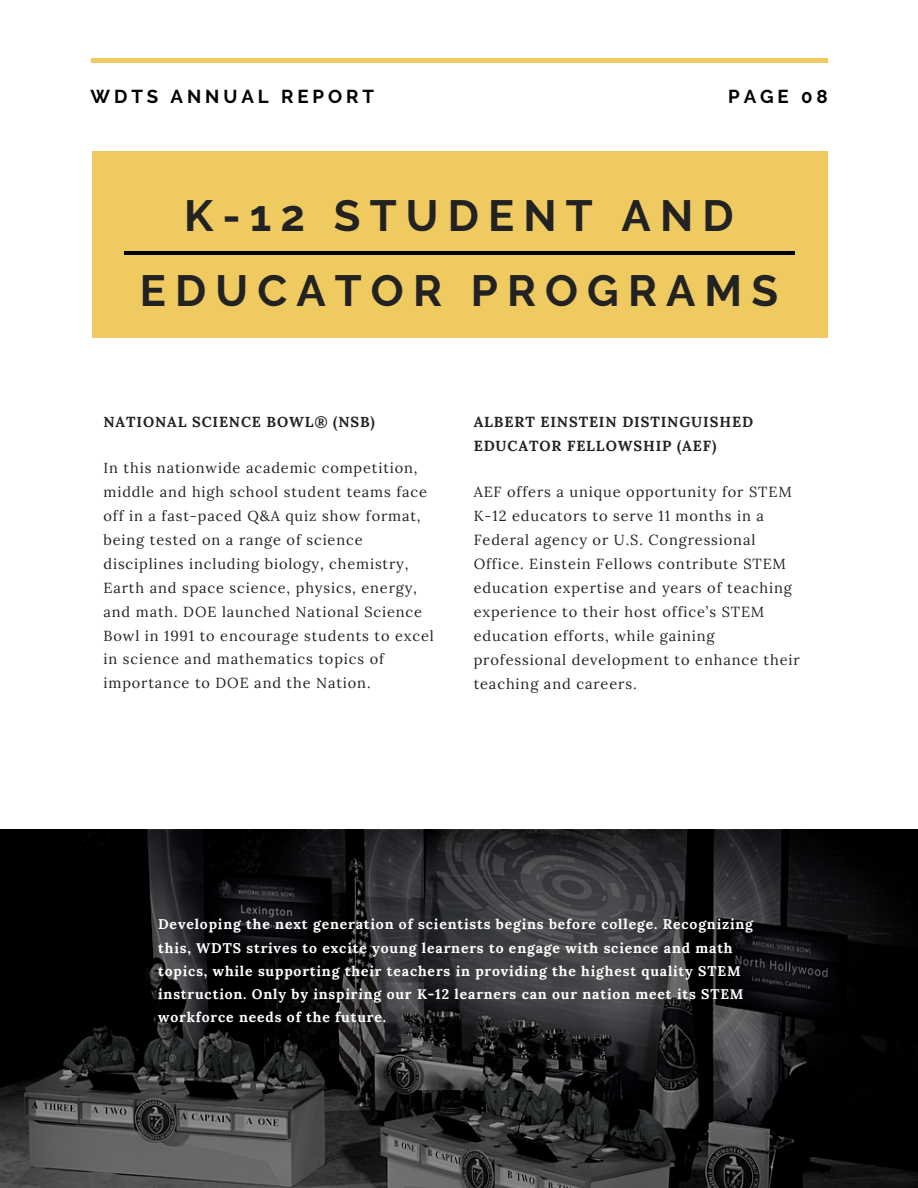
<style>
.page{position:relative;width:918px;height:1188px;background:#fff}
.page>*{position:absolute;margin:0;border:0;box-sizing:border-box;transform-origin:0 0}
.t1{font:700 43.65px/75.3px "Raleway";letter-spacing:.21em;color:#222;text-align:center}
.t2{font:700 18.6px "Raleway";letter-spacing:.21em;color:#000}
.t3{font:14.55px/24px "Lora";letter-spacing:.06em;color:#222}
.t4{font:700 14.55px/24px "Lora";letter-spacing:.06em;color:#222}
.t5{font:700 13.95px/23.2px "Lora";letter-spacing:.06em;color:#fff}
</style>
<div class="page">
<hr style="left:91px;top:59px;width:736px;height:3px;background:#eeca60">
<div style="left:92px;top:152px;width:736px;height:185px;background:#eeca60"></div>
<hr style="left:124px;top:251px;width:671px;height:4px;background:#000">
<svg style="left:0;top:830px;width:918px;height:358px;background:#222223"></svg>
<p class="t2" style="left:91px;top:85px;width:285px">WDTS ANNUAL REPORT</p>
<p class="t2" style="left:728px;top:85px;width:101px">PAGE 08</p>
<p class="t1" style="left:140px;top:178px;width:640px">K-12 STUDENT AND<br>EDUCATOR PROGRAMS</p>
<p class="t4" style="left:104px;top:410px;width:273px">NATIONAL SCIENCE BOWL® (NSB)</p>
<p class="t3" style="left:104px;top:456px;width:332px">In this nationwide academic competition, middle and high school student teams face off in a fast-paced Q&amp;A quiz show format, being tested on a range of science disciplines including biology, chemistry, Earth and space science, physics, energy, and math. DOE launched National Science Bowl in 1991 to encourage students to excel in science and mathematics topics of importance to DOE and the Nation.</p>
<p class="t4" style="left:474px;top:410px;width:281px">ALBERT EINSTEIN DISTINGUISHED<br>EDUCATOR FELLOWSHIP (AEF)</p>
<p class="t3" style="left:474px;top:480px;width:328px">AEF offers a unique opportunity for STEM K-12 educators to serve 11 months in a Federal agency or U.S. Congressional Office. Einstein Fellows contribute STEM education expertise and years of teaching experience to their host office’s STEM education efforts, while gaining professional development to enhance their teaching and careers.</p>
<p class="t5" style="left:158px;top:913px;width:596px">Developing the next generation of scientists begins before college. Recognizing this, WDTS strives to excite young learners to engage with science and math topics, while supporting their teachers in providing the highest quality STEM instruction. Only by inspiring our K-12 learners can our nation meet its STEM workforce needs of the future.</p>
</div>
